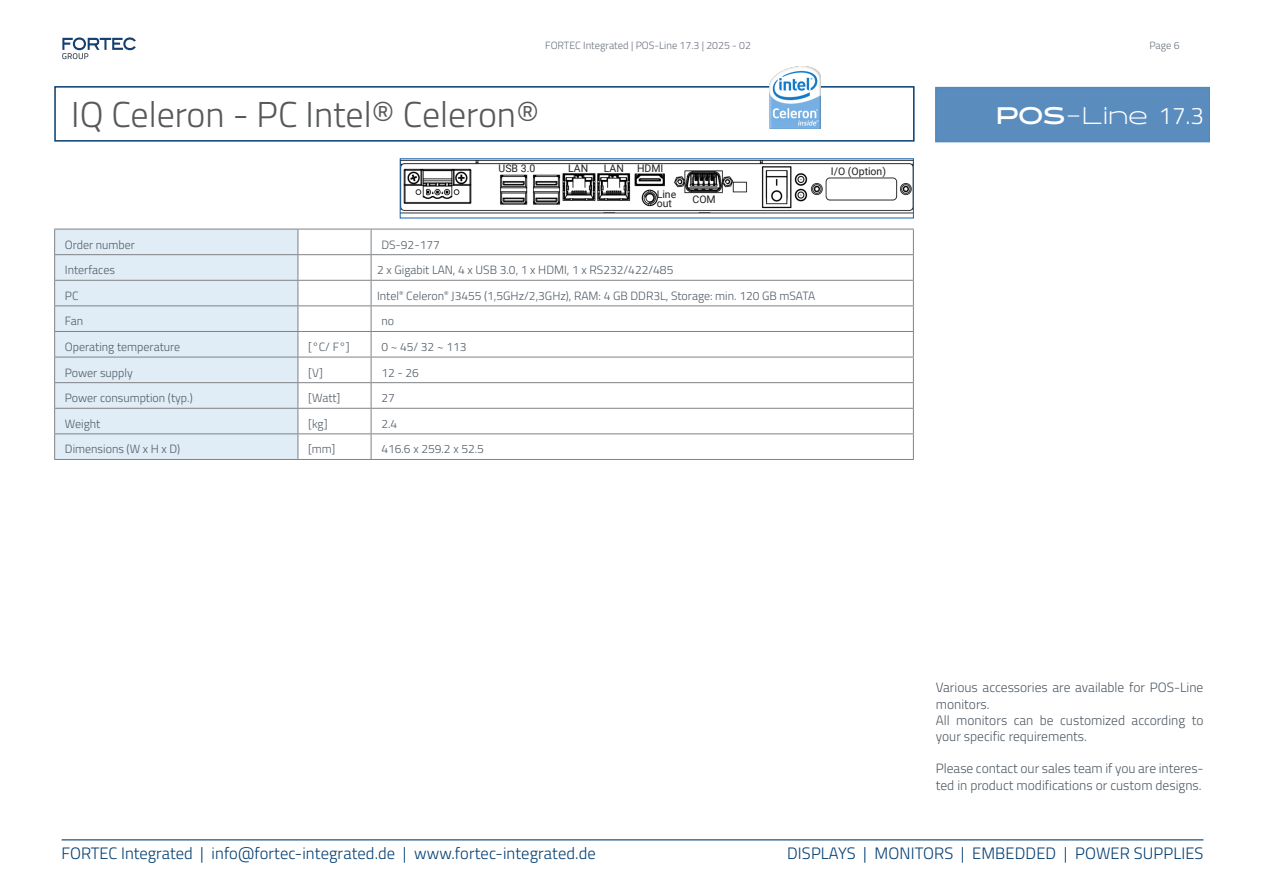
<style>
.page{position:relative;width:1263px;height:893px;background:#fff}
.page>*{position:absolute;margin:0;border:0;box-sizing:border-box;transform-origin:0 0}
.t1{font:300 36px "Titillium Web";color:#57585a}
.t2{font:300 24px "Halogen";color:#fff}
.t3{font:300 16.5px "Titillium Web";letter-spacing:.005em;color:#023e73}
.t4{font:300 13.5px/16.2px "Titillium Web";color:#505a64}
.Tabelle_Datenblatt{font:300 12px "Titillium Web";color:#505a64}
.Tabellentext_normal_Datenblatt{font:300 12px "Titillium Web";color:#505a64}
.t5{font:300 10.5px "Titillium Web";color:#69717a}
.t6{font:10.5px "Roboto";color:#231f20}
.s1{font-weight:700}
.s2{font-family:"Titillium Web"}
</style>
<div class="page">
<svg style="left:62px;top:37px;width:74px;height:22px"></svg>
<hr style="left:62px;top:839px;width:1141px;height:2px;background:#023e73">
<div style="left:935px;top:87px;width:275px;height:55px;background:#5a8cbe"></div>
<div style="left:54px;top:86px;width:860px;height:56px;border:2px solid #023e73"></div>
<div style="left:55px;top:230px;width:243px;height:229px;background:#e1edf6"></div>
<hr style="left:54px;top:229px;width:244px;height:1px;background:#808285">
<hr style="left:298px;top:229px;width:73px;height:1px;background:#808285">
<hr style="left:371px;top:229px;width:543px;height:1px;background:#808285">
<hr style="left:54px;top:254px;width:244px;height:1px;background:#808285">
<hr style="left:298px;top:254px;width:73px;height:1px;background:#808285">
<hr style="left:371px;top:254px;width:543px;height:1px;background:#808285">
<hr style="left:54px;top:280px;width:244px;height:1px;background:#808285">
<hr style="left:298px;top:280px;width:73px;height:1px;background:#808285">
<hr style="left:371px;top:280px;width:543px;height:1px;background:#808285">
<hr style="left:54px;top:305px;width:244px;height:1px;background:#808285">
<hr style="left:298px;top:305px;width:73px;height:1px;background:#808285">
<hr style="left:371px;top:305px;width:543px;height:1px;background:#808285">
<hr style="left:54px;top:331px;width:244px;height:1px;background:#808285">
<hr style="left:298px;top:331px;width:73px;height:1px;background:#808285">
<hr style="left:371px;top:331px;width:543px;height:1px;background:#808285">
<hr style="left:54px;top:357px;width:244px;height:1px;background:#808285">
<hr style="left:298px;top:357px;width:73px;height:1px;background:#808285">
<hr style="left:371px;top:357px;width:543px;height:1px;background:#808285">
<hr style="left:54px;top:382px;width:244px;height:1px;background:#808285">
<hr style="left:298px;top:382px;width:73px;height:1px;background:#808285">
<hr style="left:371px;top:382px;width:543px;height:1px;background:#808285">
<hr style="left:54px;top:408px;width:244px;height:1px;background:#808285">
<hr style="left:298px;top:408px;width:73px;height:1px;background:#808285">
<hr style="left:371px;top:408px;width:543px;height:1px;background:#808285">
<hr style="left:54px;top:433px;width:244px;height:1px;background:#808285">
<svg style="left:54px;top:229px;width:1px;height:230px"></svg>
<hr style="left:298px;top:433px;width:73px;height:1px;background:#808285">
<svg style="left:298px;top:229px;width:1px;height:230px"></svg>
<hr style="left:371px;top:433px;width:543px;height:1px;background:#808285">
<svg style="left:371px;top:229px;width:1px;height:230px"></svg>
<svg style="left:913px;top:229px;width:1px;height:230px"></svg>
<hr style="left:54px;top:459px;width:244px;height:1px;background:#808285">
<hr style="left:298px;top:459px;width:73px;height:1px;background:#808285">
<hr style="left:371px;top:459px;width:543px;height:1px;background:#808285">
<img style="left:770px;top:66px;width:50px;height:63px">
<img style="left:402px;top:160px;width:510px;height:54px">
<p class="t5" style="left:545px;top:38px;width:207px">FORTEC Integrated | POS-Line 17.3 | 2025 - 02</p>
<p class="t5" style="left:1149px;top:38px;width:32px">Page 6</p>
<p class="t1" style="left:71px;top:89px;width:470px">IQ Celeron - PC Intel® Celeron®</p>
<p class="t2" style="left:996px;top:101px;width:209px"><span class="s1">POS</span>-Line <span class="s2">17.3</span></p>
<p class="t6" style="left:499px;top:161px;width:38px">USB 3.0</p>
<p class="t6" style="left:568px;top:161px;width:22px">LAN</p>
<p class="t6" style="left:604px;top:161px;width:61px">LAN HDMI</p>
<p class="t6" style="left:657px;top:187px;width:21px">Line</p>
<p class="t6" style="left:657px;top:196px;width:17px">out</p>
<p class="t6" style="left:692px;top:192px;width:25px">COM</p>
<p class="Tabelle_Datenblatt" style="left:65px;top:236px;width:71px">Order number</p>
<p class="Tabelle_Datenblatt" style="left:381px;top:236px;width:60px">DS-92-177</p>
<p class="Tabelle_Datenblatt" style="left:65px;top:261px;width:52px">Interfaces</p>
<p class="Tabellentext_normal_Datenblatt" style="left:377px;top:261px;width:298px">2 x Gigabit LAN, 4 x USB 3.0, 1 x HDMI, 1 x RS232/422/485</p>
<p class="Tabelle_Datenblatt" style="left:65px;top:287px;width:15px">PC</p>
<p class="Tabellentext_normal_Datenblatt" style="left:377px;top:287px;width:440px">Intel<sup>®</sup> Celeron<sup>®</sup> J3455 (1,5GHz/2,3GHz), RAM: 4 GB DDR3L, Storage: min. 120 GB mSATA</p>
<p class="Tabelle_Datenblatt" style="left:65px;top:313px;width:20px">Fan</p>
<p class="Tabelle_Datenblatt" style="left:381px;top:313px;width:14px">no</p>
<p class="Tabelle_Datenblatt" style="left:65px;top:338px;width:117px">Operating temperature</p>
<p class="Tabelle_Datenblatt" style="left:308px;top:338px;width:43px">[°C/ F°]</p>
<p class="Tabelle_Datenblatt" style="left:381px;top:338px;width:87px">0 ~ 45/ 32 ~ 113</p>
<p class="Tabelle_Datenblatt" style="left:65px;top:364px;width:69px">Power supply</p>
<p class="Tabelle_Datenblatt" style="left:308px;top:364px;width:16px">[V]</p>
<p class="Tabelle_Datenblatt" style="left:381px;top:364px;width:39px">12 - 26</p>
<p class="Tabelle_Datenblatt" style="left:65px;top:389px;width:129px">Power consumption (typ.)</p>
<p class="Tabelle_Datenblatt" style="left:308px;top:389px;width:34px">[Watt]</p>
<p class="Tabelle_Datenblatt" style="left:381px;top:389px;width:15px">27</p>
<p class="Tabelle_Datenblatt" style="left:65px;top:415px;width:37px">Weight</p>
<p class="Tabelle_Datenblatt" style="left:308px;top:415px;width:21px">[kg]</p>
<p class="Tabelle_Datenblatt" style="left:381px;top:415px;width:17px">2.4</p>
<p class="Tabelle_Datenblatt" style="left:65px;top:441px;width:117px">Dimensions (W x H x D)</p>
<p class="Tabelle_Datenblatt" style="left:308px;top:441px;width:28px">[mm]</p>
<p class="Tabelle_Datenblatt" style="left:381px;top:441px;width:104px">416.6 x 259.2 x 52.5</p>
<p class="t6" style="left:831px;top:163px;width:57px">I/O (Option)</p>
<p class="t4" style="left:936px;top:679px;width:269px">Various accessories are available for POS-Line monitors.</p>
<p class="t4" style="left:936px;top:711px;width:269px">All monitors can be customized according to your specific requirements.</p>
<p class="t4" style="left:936px;top:760px;width:269px">Please contact our sales team if you are interes&shy;ted in product modifications or custom designs.</p>
<p class="t3" style="left:62px;top:841px;width:536px">FORTEC Integrated | info@fortec-integrated.de | www.fortec-integrated.de</p>
<p class="t3" style="left:787px;top:841px;width:418px">DISPLAYS | MONITORS | EMBEDDED | POWER SUPPLIES</p>
</div>
